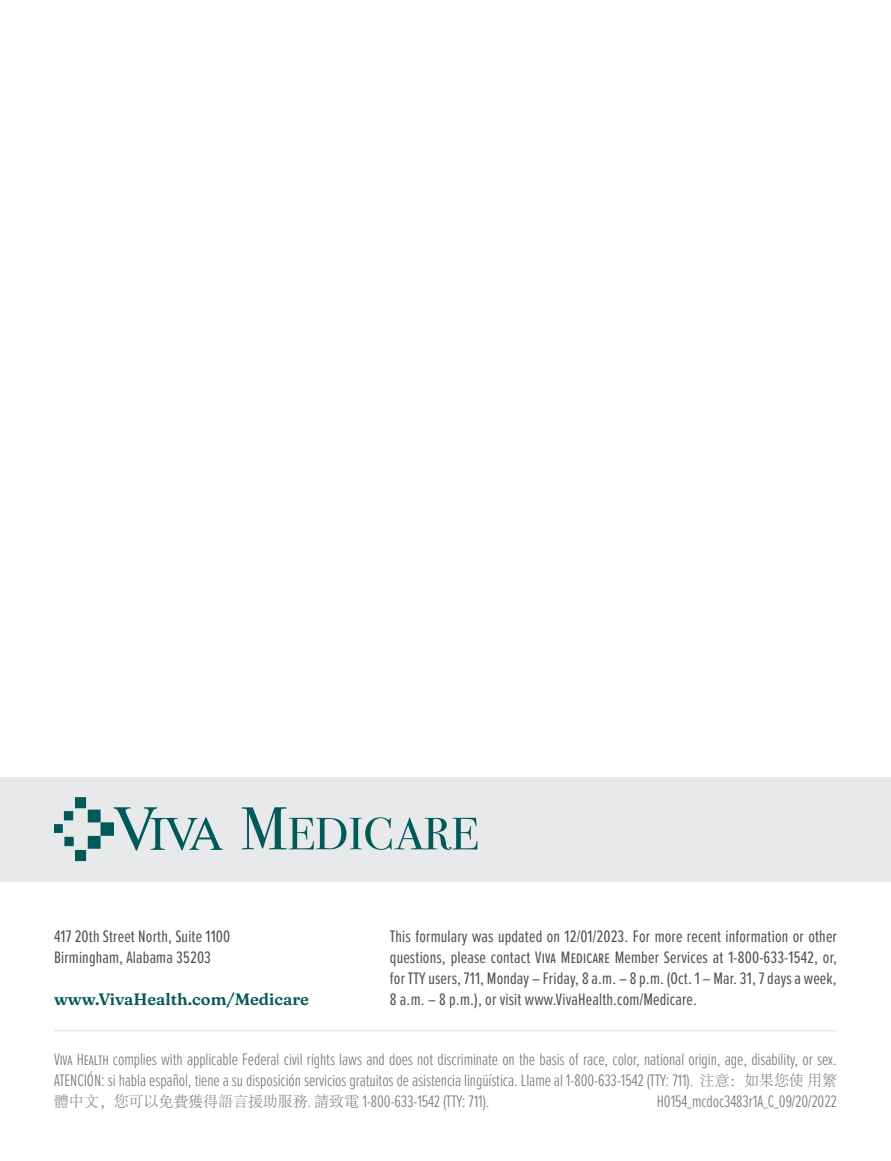
<style>
.page{position:relative;width:891px;height:1161px;background:#fff}
.page>*{position:absolute;margin:0;border:0;box-sizing:border-box;transform-origin:0 0}
.t1{font:300 17.25px/21px "Proxima Nova Ex Cn";letter-spacing:-.005em;color:#6f7379;text-align:justify}
.t2{font:17.25px/21px "Proxima Nova Ex Cn";letter-spacing:.01em;color:#505052;text-align:justify}
.t3{font:600 16.5px "Fraunces Soft";color:#015a58}
.s1{font-family:"Adobe Song Std";font-size:15px}
</style>
<div class="page">
<div style="left:0;top:777px;width:891px;height:105px;background:#e8e9eb"></div>
<div style="left:54px;top:824px;width:9px;height:9px;background:#015a58"></div>
<div style="left:75px;top:797px;width:11px;height:11px;background:#015a58"></div>
<div style="left:75px;top:850px;width:11px;height:11px;background:#015a58"></div>
<div style="left:101px;top:822px;width:13px;height:14px;background:#015a58"></div>
<div style="left:88px;top:810px;width:13px;height:12px;background:#015a58"></div>
<div style="left:88px;top:836px;width:13px;height:13px;background:#015a58"></div>
<div style="left:64px;top:811px;width:9px;height:9px;background:#015a58"></div>
<div style="left:64px;top:837px;width:10px;height:9px;background:#015a58"></div>
<svg style="left:113px;top:807px;width:110px;height:44px"></svg>
<svg style="left:241px;top:807px;width:237px;height:43px"></svg>
<hr style="left:54px;top:1030px;width:783px;height:1px;background:#e8e9eb">
<p class="t2" style="left:54px;top:925px;width:178px">417 20th Street North, Suite 1100</p>
<p class="t2" style="left:54px;top:946px;width:159px">Birmingham, Alabama 35203</p>
<p class="t3" style="left:54px;top:987px;width:256px">www.VivaHealth.com/Medicare</p>
<p class="t2" style="left:390px;top:925px;width:449px">This formulary was updated on 12/01/2023. For more recent information or other questions, please contact Viva Medicare Member Services at 1-800-633-1542, or, for TTY users, 711, Monday – Friday, 8 a.m. – 8 p.m. (Oct. 1 – Mar. 31, 7 days a week, 8 a.m. – 8 p.m.), or visit www.VivaHealth.com/Medicare.</p>
<p class="t1" style="left:54px;top:1048px;width:785px">Viva Health complies with applicable Federal civil rights laws and does not discriminate on the basis of race, color, national origin, age, disability, or sex.<br>ATENCIÓN: si habla español, tiene a su disposición servicios gratuitos de asistencia lingüística. Llame al 1-800-633-1542 (TTY: 711). <span class="s1">注意：如果您使 用繁體中文，您可以免費獲得語言援助服務. 請致電</span> 1-800-633-1542 (TTY: 711).</p>
<p class="t1" style="left:657px;top:1090px;width:182px">H0154_mcdoc3483r1A_C_09/20/2022</p>
</div>
